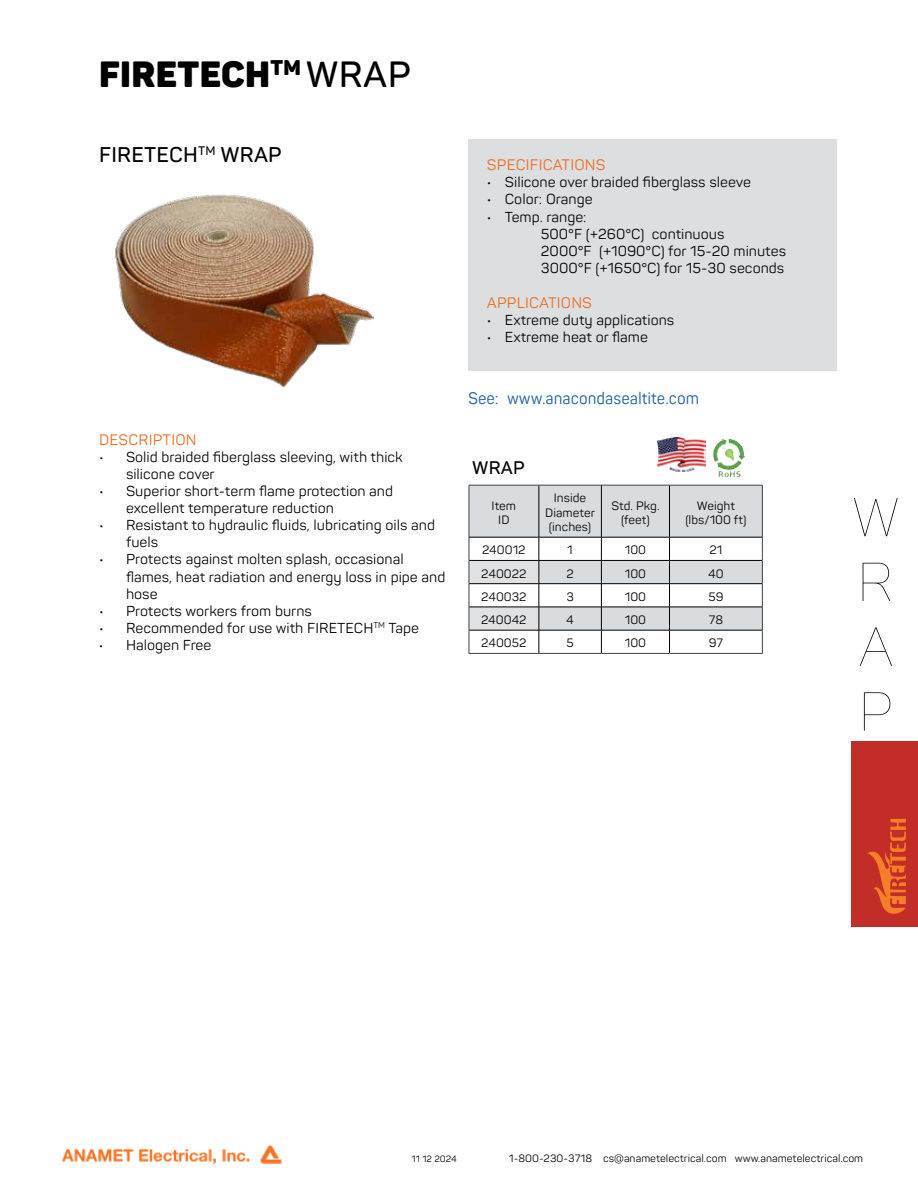
<style>
.page{position:relative;width:918px;height:1188px;background:#fff}
.page>*{position:absolute;margin:0;border:0;box-sizing:border-box;transform-origin:0 0}
.t1{font:100 54px/64.8px "Panton";color:#000}
.t2{font:900 36px "Panton";letter-spacing:.01em;color:#000}
.t3{font:600 21px "Panton";letter-spacing:.01em;color:#000}
.t4{font:600 18px "Panton";color:#000}
.t5{font:16.5px "Panton Narrow";color:#215e9e}
.t6{font:15px "Panton";letter-spacing:.01em;color:#ed6b23}
.t7{font:14.25px/17.1px "Panton";color:#000}
.t8{font:12px/14.4px "Panton";color:#000;text-align:center}
.t9{font:10.5px "Panton";color:#000}
.t10{font:9px "Panton";color:#000}
.s1{font-weight:600}
</style>
<div class="page">
<img style="left:61px;top:1145px;width:221px;height:19px">
<div style="left:851px;top:741px;width:67px;height:186px;background:#c32d27"></div>
<svg style="left:868px;top:819px;width:38px;height:95px"></svg>
<div style="left:468px;top:140px;width:369px;height:231px;background:#dddedf"></div>
<img style="left:713px;top:439px;width:32px;height:39px">
<hr style="left:539px;top:653px;width:62px;height:1px;background:#424244">
<hr style="left:601px;top:653px;width:69px;height:1px;background:#424244">
<hr style="left:670px;top:653px;width:93px;height:1px;background:#424244">
<svg style="left:469px;top:485px;width:294px;height:168px"></svg>
<hr style="left:469px;top:653px;width:70px;height:1px;background:#424244">
<hr style="left:469px;top:485px;width:70px;height:1px;background:#424244">
<hr style="left:469px;top:485px;width:1px;height:52px;background:#424244">
<hr style="left:539px;top:485px;width:62px;height:1px;background:#424244">
<hr style="left:601px;top:485px;width:1px;height:52px;background:#000">
<hr style="left:469px;top:537px;width:70px;height:1px;background:#000">
<hr style="left:539px;top:537px;width:62px;height:1px;background:#000">
<img style="left:657px;top:438px;width:48px;height:34px">
<img style="left:115px;top:194px;width:259px;height:193px">
<h2 class="t2" style="left:99px;top:52px;width:313px">FIRETECH<sup>TM</sup> <span class="s1">WRAP</span></h2>
<h3 class="t3" style="left:99px;top:142px;width:184px">FIRETECH<sup>TM</sup> WRAP</h3>
<p class="t6" style="left:99px;top:430px;width:99px">DESCRIPTION</p>
<p class="t7" style="left:126px;top:448px;width:278px;text-indent:-27px">• Solid braided fiberglass sleeving, with thick silicone cover</p>
<p class="t7" style="left:126px;top:482px;width:269px;text-indent:-27px">• Superior short-term flame protection and excellent temperature reduction</p>
<p class="t7" style="left:126px;top:517px;width:311px;text-indent:-27px">• Resistant to hydraulic fluids, lubricating oils and fuels</p>
<p class="t7" style="left:126px;top:551px;width:321px;text-indent:-27px">• Protects against molten splash, occasional flames, heat radiation and energy loss in pipe and hose</p>
<p class="t7" style="left:99px;top:602px;width:214px">• Protects workers from burns</p>
<p class="t7" style="left:99px;top:619px;width:321px">• Recommended for use with FIRETECH<sup>TM</sup> Tape</p>
<p class="t7" style="left:99px;top:636px;width:114px">• Halogen Free</p>
<p class="t6" style="left:487px;top:156px;width:120px">SPECIFICATIONS</p>
<p class="t7" style="left:487px;top:174px;width:266px">• Silicone over braided fiberglass sleeve</p>
<p class="t7" style="left:487px;top:191px;width:107px">• Color: Orange</p>
<p class="t7" style="left:541px;top:208px;width:247px;text-indent:-54px">• Temp. range:<br>500°F (+260°C) continuous<br>2000°F (+1090°C) for 15-20 minutes<br>3000°F (+1650°C) for 15-30 seconds</p>
<p class="t6" style="left:487px;top:293px;width:107px">APPLICATIONS</p>
<p class="t7" style="left:487px;top:311px;width:189px">• Extreme duty applications</p>
<p class="t7" style="left:487px;top:329px;width:163px">• Extreme heat or flame</p>
<p class="t5" style="left:468px;top:388px;width:233px">See: www.anacondasealtite.com</p>
<p class="t4" style="left:472px;top:456px;width:54px">WRAP</p>
<p class="t8" style="left:492px;top:498px;width:26px">Item<br>ID</p>
<p class="t8" style="left:545px;top:491px;width:51px">Inside<br>Diameter (inches)</p>
<p class="t8" style="left:611px;top:498px;width:50px">Std. Pkg. (feet)</p>
<p class="t8" style="left:685px;top:498px;width:63px">Weight (lbs/100 ft)</p>
<p class="t8" style="left:482px;top:543px;width:45px">240012</p>
<p class="t8" style="left:567px;top:543px;width:7px">1</p>
<p class="t8" style="left:625px;top:543px;width:23px">100</p>
<p class="t8" style="left:709px;top:543px;width:15px">21</p>
<p class="t8" style="left:481px;top:566px;width:47px">240022</p>
<p class="t8" style="left:566px;top:566px;width:9px">2</p>
<p class="t8" style="left:625px;top:566px;width:23px">100</p>
<p class="t8" style="left:708px;top:566px;width:17px">40</p>
<p class="t8" style="left:481px;top:589px;width:47px">240032</p>
<p class="t8" style="left:566px;top:589px;width:9px">3</p>
<p class="t8" style="left:625px;top:589px;width:23px">100</p>
<p class="t8" style="left:708px;top:589px;width:17px">59</p>
<p class="t8" style="left:481px;top:613px;width:47px">240042</p>
<p class="t8" style="left:566px;top:613px;width:9px">4</p>
<p class="t8" style="left:625px;top:613px;width:23px">100</p>
<p class="t8" style="left:709px;top:613px;width:16px">78</p>
<p class="t8" style="left:481px;top:636px;width:47px">240052</p>
<p class="t8" style="left:566px;top:636px;width:9px">5</p>
<p class="t8" style="left:625px;top:636px;width:23px">100</p>
<p class="t8" style="left:709px;top:636px;width:16px">97</p>
<h1 class="t1" style="left:852px;top:485px;width:50px">W<br>R<br>A<br>P</h1>
<p class="t10" style="left:412px;top:1153px;width:47px">11 12 2024</p>
<p class="t9" style="left:509px;top:1152px;width:356px">1-800-230-3718 cs@anametelectrical.com www.anametelectrical.com</p>
</div>
